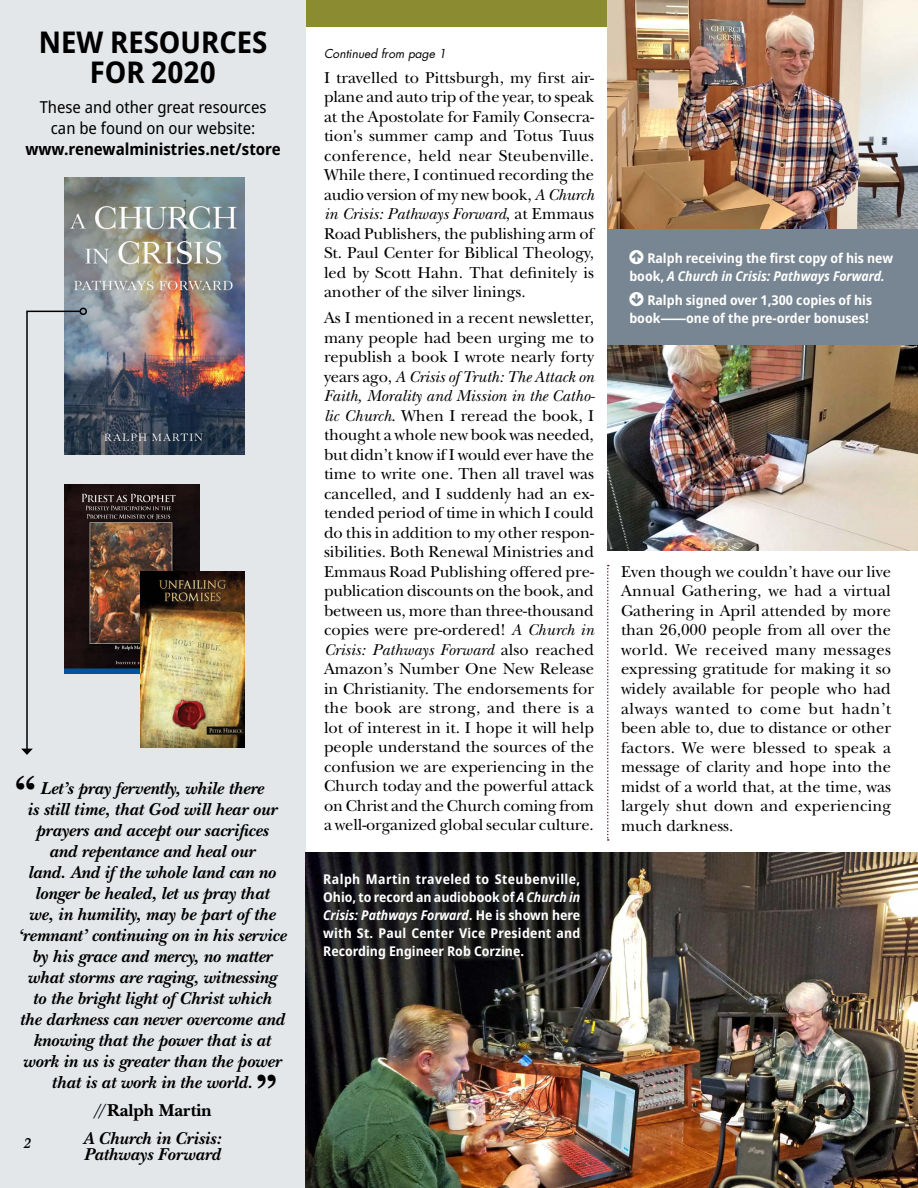
<style>
.page{position:relative;width:918px;height:1188px;background:#fff}
.page>*{position:absolute;margin:0;border:0;box-sizing:border-box;transform-origin:0 0}
.t1{font:700 45px "New Baskerville";color:#000}
.t2{font:700 semi-condensed 30px/30px "Noto Sans";color:#000;text-align:center}
.t3{font:italic 700 18px/21px "New Baskerville";color:#000;text-align:center}
.t4{font:700 18px "New Baskerville";color:#000}
.t5{font:16.5px/19.5px "New Baskerville";color:#000;text-align:justify}
.t6{font:semi-condensed 16.5px/21px "Noto Sans";color:#000;text-align:center}
.t7{font:700 semi-condensed 16.5px "Noto Sans";color:#000}
.t8{font:italic 700 15px "New Baskerville";color:#000}
.t9{font:700 semi-condensed 13.5px/18px "Noto Sans";color:#fff}
.t10{font:italic 12px "Futura";color:#000}
.s1{font-style:italic}
</style>
<div class="page">
<div style="left:0;top:0;width:918px;height:27px;background:#8b8c31"></div>
<img style="left:607px;top:0;width:311px;height:229px">
<img style="left:607px;top:345px;width:311px;height:206px">
<div style="left:0;top:0;width:306px;height:1188px;background:#e4e7e9"></div>
<img style="left:306px;top:852px;width:612px;height:336px">
<img style="left:82px;top:484px;width:117px;height:189px">
<img style="left:64px;top:178px;width:181px;height:277px">
<img style="left:140px;top:572px;width:105px;height:175px">
<div style="left:80px;top:308px;width:7px;height:7px;border:2px solid #000;border-radius:50%"></div>
<svg style="left:21px;top:310px;width:61px;height:445px"></svg>
<div style="left:607px;top:229px;width:311px;height:116px;background:#778692"></div>
<svg style="left:607px;top:565px;width:2px;height:276px"></svg>
<h2 class="t2" style="left:39px;top:28px;width:230px">NEW RESOURCES<br>FOR 2020</h2>
<p class="t6" style="left:40px;top:97px;width:228px">These and other great resources can be found on our website:</p>
<p class="t7" style="left:25px;top:137px;width:257px">www.renewalministries.net/store</p>
<h1 class="t1" style="left:14px;top:765px;width:24px">“</h1>
<p class="t3" style="left:18px;top:778px;width:270px">Let’s pray fervently, while there<br>is still time, that God will hear our prayers and accept our sacrifices<br>and repentance and heal our<br>land. And if the whole land can no longer be healed, let us pray that<br>we, in humility, may be part of the ‘remnant’ continuing on in his service by his grace and mercy, no matter what storms are raging, witnessing<br>to the bright light of Christ which<br>the darkness can never overcome and knowing that the power that is at work in us is greater than the power that is at work in the world.</p>
<p class="t4" style="left:92px;top:1100px;width:121px">//Ralph Martin</p>
<p class="t3" style="left:83px;top:1130px;width:140px;line-height:16.5px;text-align:left">A Church in Crisis:<br>Pathways Forward</p>
<h1 class="t1" style="left:256px;top:1064px;width:24px">”</h1>
<p class="t8" style="left:23px;top:1134px;width:9px">2</p>
<p class="t10" style="left:324px;top:46px;width:124px">Continued from page 1</p>
<p class="t5" style="left:324px;top:68px;width:272px">I travelled to Pittsburgh, my first air&shy;plane and auto trip of the year, to speak at the Apostolate for Family Consecra&shy;tion's summer camp and Totus Tuus conference, held near Steubenville.<br>While there, I continued recording the audio version of my new book, <span class="s1">A Church in Crisis: Pathways Forward</span>, at Emmaus Road Publishers, the publishing arm of St. Paul Center for Biblical Theology, led by Scott Hahn. That definitely is another of the silver linings.</p>
<p class="t5" style="left:324px;top:308px;width:272px">As I mentioned in a recent newsletter, many people had been urging me to republish a book I wrote nearly forty years ago, <span class="s1">A Crisis of Truth: The Attack on Faith, Morality and Mission in the Catho&shy;lic Church</span>. When I reread the book, I thought a whole new book was needed, but didn’t know if I would ever have the time to write one. Then all travel was cancelled, and I suddenly had an ex&shy;tended period of time in which I could do this in addition to my other respon&shy;sibilities. Both Renewal Ministries and Emmaus Road Publishing offered pre&shy;publication discounts on the book, and between us, more than three-thousand copies were pre-ordered! <span class="s1">A Church in Crisis: Pathways Forward</span> also reached Amazon’s Number One New Release in Christianity. The endorsements for the book are strong, and there is a lot of interest in it. I hope it will help people understand the sources of the confusion we are experiencing in the Church today and the powerful attack on Christ and the Church coming from a well-organized global secular culture.</p>
<p class="t9" style="left:323px;top:870px;width:259px;text-align:justify">Ralph Martin traveled to Steubenville, Ohio, to record an audiobook of <span class="s1">A Church in Crisis: Pathways Forward</span>. He is shown here with St. Paul Center Vice President and Recording Engineer Rob Corzine.</p>
<p class="t9" style="left:629px;top:249px;width:265px;text-indent:18px">Ralph receiving the first copy of his new book, <span class="s1">A Church in Crisis: Pathways Forward.</span></p>
<p class="t9" style="left:629px;top:292px;width:244px;text-align:right">Ralph signed over 1,300 copies of his book⸺one of the pre-order bonuses!</p>
<p class="t5" style="left:621px;top:562px;width:272px">Even though we couldn’t have our live Annual Gathering, we had a virtual Gathering in April attended by more than 26,000 people from all over the world. We received many messages expressing gratitude for making it so widely available for people who had always wanted to come but hadn’t been able to, due to distance or other factors. We were blessed to speak a message of clarity and hope into the midst of a world that, at the time, was largely shut down and experiencing much darkness.</p>
</div>
